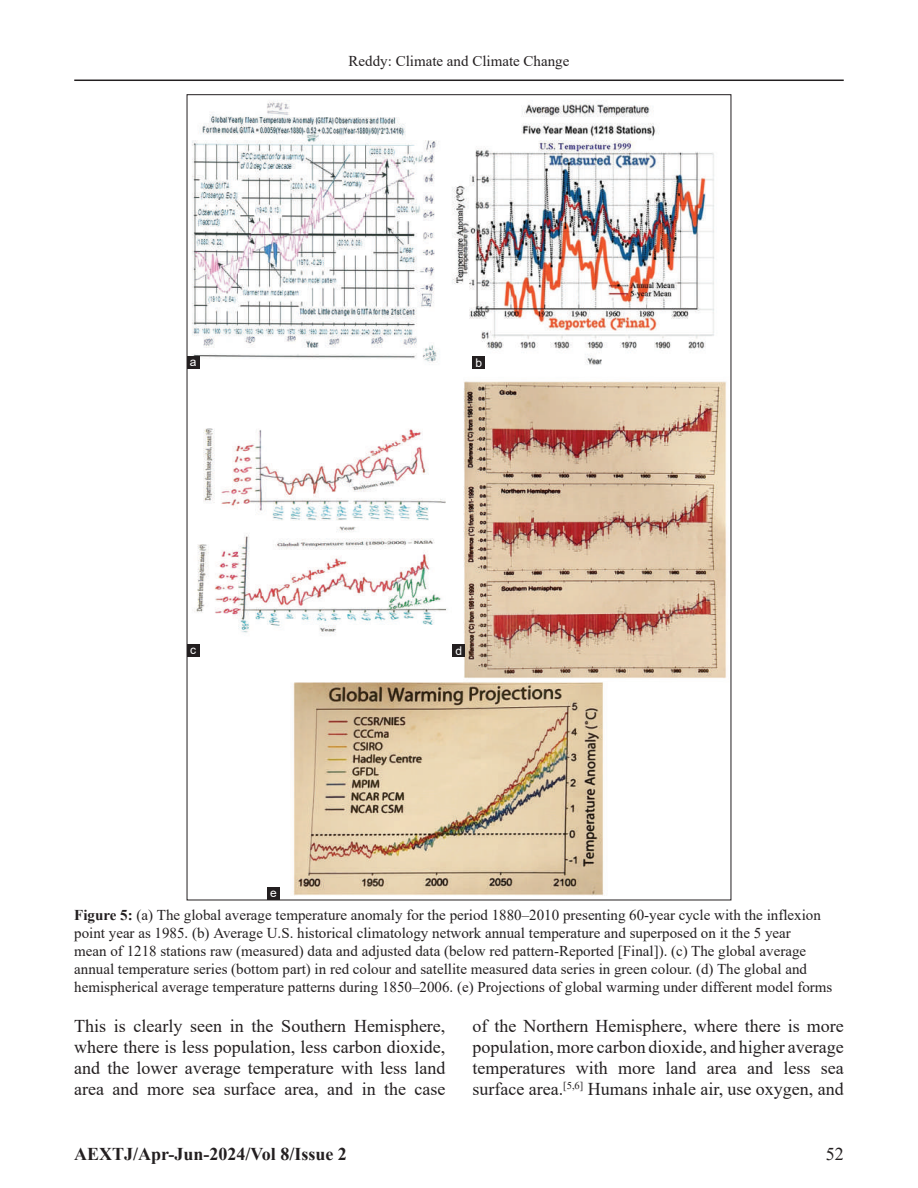
<style>
.page{position:relative;width:918px;height:1188px;background:#fff}
.page>*{position:absolute;margin:0;border:0;box-sizing:border-box;transform-origin:0 0}
.t1{font:18px/21px "Times New Roman";color:#231f20;text-align:justify}
.t2{font:700 18px "Times New Roman";color:#231f20}
.t3{font:15px/18px "Times New Roman";color:#231f20}
.t4{font:12px "Arial";color:#fff}
.s1{font-weight:700}
</style>
<div class="page">
<hr style="left:74px;top:80px;width:770px;height:1px;background:#231f20">
<img style="left:192px;top:101px;width:534px;height:795px">
<div style="left:453px;top:644px;width:12px;height:13px;background:#231f20"></div>
<div style="left:187px;top:644px;width:13px;height:13px;background:#231f20"></div>
<div style="left:472px;top:356px;width:13px;height:13px;background:#231f20"></div>
<div style="left:187px;top:356px;width:13px;height:13px;background:#231f20"></div>
<div style="left:267px;top:887px;width:13px;height:13px;background:#231f20"></div>
<p class="t3" style="left:349px;top:52px;width:222px">Reddy: Climate and Climate Change</p>
<p class="t4" style="left:190px;top:353px;width:8px">a</p>
<p class="t4" style="left:476px;top:354px;width:8px">b</p>
<p class="t4" style="left:190px;top:641px;width:7px">c</p>
<p class="t4" style="left:456px;top:642px;width:8px">d</p>
<p class="t4" style="left:270px;top:885px;width:8px">e</p>
<p class="t3" style="left:74px;top:905px;width:760px"><span class="s1">Figure 5:</span> (a) The global average temperature anomaly for the period 1880–2010 presenting 60-year cycle with the inflexion point year as 1985. (b) Average U.S. historical climatology network annual temperature and superposed on it the 5 year<br>mean of 1218 stations raw (measured) data and adjusted data (below red pattern-Reported [Final]). (c) The global average annual temperature series (bottom part) in red colour and satellite measured data series in green colour. (d) The global and hemispherical average temperature patterns during 1850–2006. (e) Projections of global warming under different model forms</p>
<p class="t1" style="left:74px;top:1015px;width:373px">This is clearly seen in the Southern Hemisphere, where there is less population, less carbon dioxide, and the lower average temperature with less land area and more sea surface area, and in the case</p>
<p class="t1" style="left:472px;top:1015px;width:373px">of the Northern Hemisphere, where there is more population, more carbon dioxide, and higher average temperatures with more land area and less sea surface area.<sup>[5,6]</sup> Humans inhale air, use oxygen, and</p>
<p class="t2" style="left:74px;top:1141px;width:274px">AEXTJ/Apr-Jun-2024/Vol 8/Issue 2</p>
<p class="t1" style="left:826px;top:1143px;width:19px">52</p>
</div>
